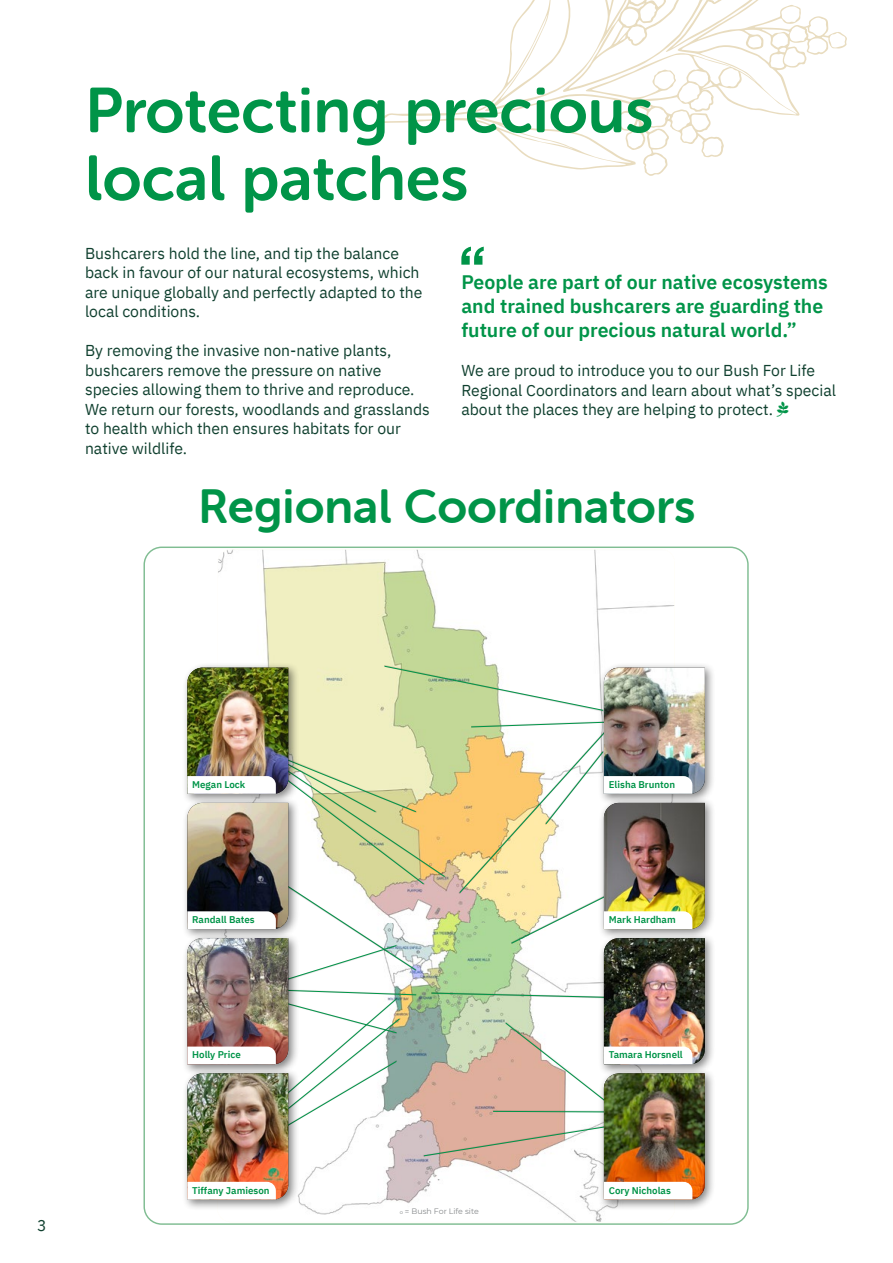
<style>
.page{position:relative;width:893px;height:1263px;background:#fff}
.page>*{position:absolute;margin:0;border:0;box-sizing:border-box;transform-origin:0 0}
.t1{font:63px/67.8px "Museo Sans Rounded 700";color:#009448}
.t2{font:48px "Museo Sans Rounded 700";color:#009448}
.t3{font:600 19.5px/24px "IBM Plex Sans";color:#009448}
.t4{font:15.75px/19.5px "IBM Plex Sans";color:#10402f}
.t5{font:600 9.75px "IBM Plex Sans";color:#009448}
.t6{font:7.8px "Montserrat";color:#878a8c}
.s1{color:#009447}
.s2{font-size:5.25px}
</style>
<div class="page">
<svg style="left:374px;top:0;width:473px;height:176px"></svg>
<img style="left:219px;top:551px;width:454px;height:669px">
<div style="left:182px;top:662px;width:117px;height:143px;background:#000;opacity:.5"></div>
<div style="left:182px;top:797px;width:117px;height:143px;background:#000;opacity:.5"></div>
<div style="left:182px;top:932px;width:117px;height:144px;background:#000;opacity:.5"></div>
<div style="left:182px;top:1068px;width:117px;height:143px;background:#000;opacity:.5"></div>
<div style="left:598px;top:662px;width:118px;height:143px;background:#000;opacity:.5"></div>
<div style="left:598px;top:797px;width:118px;height:143px;background:#000;opacity:.5"></div>
<div style="left:598px;top:932px;width:118px;height:144px;background:#000;opacity:.5"></div>
<div style="left:598px;top:1068px;width:118px;height:143px;background:#000;opacity:.5"></div>
<img style="left:187px;top:665px;width:518px;height:534px">
<svg style="left:461px;top:247px;width:23px;height:18px"></svg>
<h1 class="t1" style="left:85px;top:77px;width:570px">Protecting precious local patches</h1>
<p class="t4" style="left:85px;top:242px;width:339px">Bushcarers hold the line, and tip the balance back in favour of our natural ecosystems, which are unique globally and perfectly adapted to the local conditions.</p>
<p class="t4" style="left:85px;top:340px;width:346px">By removing the invasive non-native plants, bushcarers remove the pressure on native species allowing them to thrive and reproduce.<br>We return our forests, woodlands and grasslands to health which then ensures habitats for our native wildlife.</p>
<p class="t3" style="left:461px;top:269px;width:368px">People are part of our native ecosystems and trained bushcarers are guarding the future of our precious natural world.”</p>
<p class="t4" style="left:461px;top:360px;width:376px">We are proud to introduce you to our Bush For Life<br>Regional Coordinators and learn about what’s special about the places they are helping to protect.</p>
<h2 class="t2" style="left:198px;top:479px;width:499px">Regional Coordinators</h2>
<p class="t4" style="left:37px;top:1214px;width:11px">3</p>
<p class="t5" style="left:192px;top:777px;width:55px">Megan Lock</p>
<p class="t5" style="left:609px;top:777px;width:68px">Elisha Brunton</p>
<p class="t5" style="left:192px;top:912px;width:64px">Randall Bates</p>
<p class="t5" style="left:609px;top:912px;width:68px">Mark Hardham</p>
<p class="t5" style="left:192px;top:1047px;width:50px">Holly Price</p>
<p class="t5" style="left:609px;top:1047px;width:76px">Tamara Horsnell</p>
<p class="t5" style="left:192px;top:1182px;width:79px">Tiffany Jamieson</p>
<p class="t5" style="left:609px;top:1182px;width:64px">Cory Nicholas</p>
<p class="t6" style="left:443px;top:1206px;width:37px"><span class="s1">1</span> fe site</p>
<p class="t6" style="left:400px;top:1206px;width:57px"><span class="s2">o</span> = Bush For Li</p>
</div>
